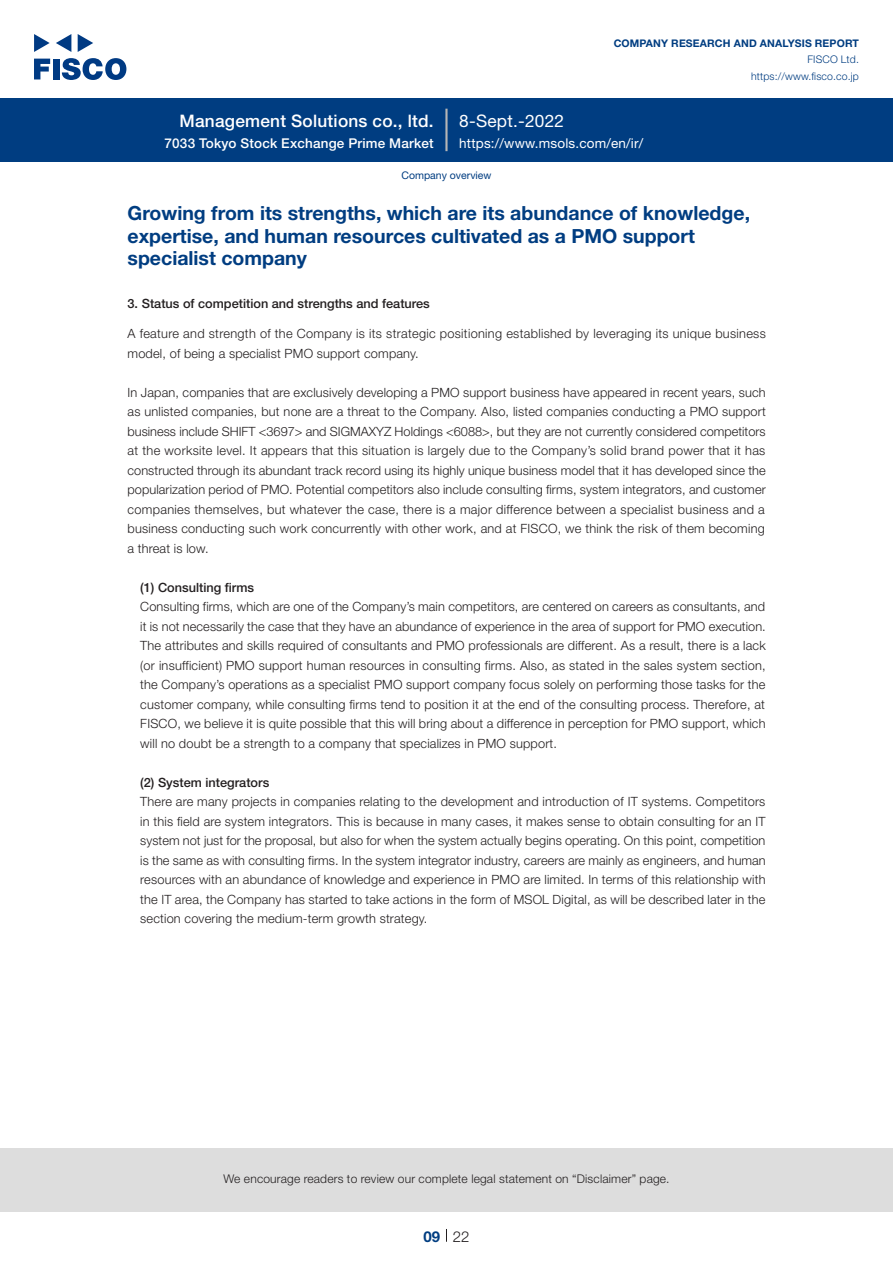
<style>
.page{position:relative;width:893px;height:1263px;background:#fff}
.page>*{position:absolute;margin:0;border:0;box-sizing:border-box;transform-origin:0 0}
.t1{font:700 19.5px/22.5px "Helvetica Neue LT Std";color:#003d81}
.t2{font:500 17.25px "Helvetica Neue LT Std";letter-spacing:.015em;color:#fff}
.t3{font:17.25px "Helvetica Neue LT Std";letter-spacing:.015em;color:#fff}
.t4{font:300 15px "Helvetica Neue LT Std";color:#231f20}
.t5{font:700 15px "Helvetica Neue LT Std";color:#003d81}
.t6{font:500 13.5px "Helvetica Neue LT Std";letter-spacing:.015em;color:#fff}
.t7{font:13.5px "Helvetica Neue LT Std";letter-spacing:.015em;color:#fff}
.t8{font:300 12.75px/19.5px "Helvetica Neue LT Std";letter-spacing:.015em;color:#231f20;text-align:justify}
.t9{font:500 12.75px "Helvetica Neue LT Std";color:#231f20}
.t10{font:300 12px "Helvetica Neue LT Std";letter-spacing:.015em;color:#231f20}
.t11{font:700 10.5px "Helvetica Neue LT Std";letter-spacing:.015em;color:#003d81}
.t12{font:300 10.5px/16.5px "Helvetica Neue LT Std";letter-spacing:.015em;color:#003d81;text-align:right}
.t13{font:10.5px "Helvetica Neue LT Std";color:#003d81}
</style>
<div class="page">
<div style="left:0;top:1148px;width:893px;height:64px;background:#ddd"></div>
<svg style="left:34px;top:59px;width:16px;height:20px"></svg>
<div style="left:53px;top:59px;width:6px;height:20px;background:#003a83"></div>
<svg style="left:62px;top:58px;width:64px;height:22px"></svg>
<svg style="left:34px;top:34px;width:16px;height:18px"></svg>
<svg style="left:78px;top:34px;width:15px;height:18px"></svg>
<svg style="left:56px;top:34px;width:15px;height:18px"></svg>
<div style="left:0;top:98px;width:893px;height:64px;background:#003d81"></div>
<hr style="left:445px;top:109px;width:3px;height:42px;background:#b5b5b6">
<svg style="left:446px;top:1229px;width:1px;height:13px"></svg>
<h2 class="t2" style="left:180px;top:110px;width:256px">Management Solutions co., ltd.</h2>
<p class="t6" style="left:165px;top:135px;width:271px">7033 Tokyo Stock Exchange Prime Market</p>
<h2 class="t3" style="left:459px;top:110px;width:106px">8-Sept.-2022</h2>
<p class="t11" style="left:614px;top:37px;width:247px">COMPANY RESEARCH AND ANALYSIS REPORT</p>
<p class="t12" style="left:751px;top:51px;width:109px">FISCO Ltd. https://www.fisco.co j p.</p>
<p class="t7" style="left:459px;top:135px;width:186px">https://www.msols.com/ e n /i r/</p>
<p class="t13" style="left:401px;top:169px;width:92px">Company overview</p>
<h1 class="t1" style="left:128px;top:202px;width:624px">Growing from its strengths, which are its abundance of knowledge, expertise, and human resources cultivated as a PMO support specialist company</h1>
<p class="t9" style="left:128px;top:296px;width:304px">3. Status of competition and strengths and features</p>
<p class="t8" style="left:128px;top:324px;width:640px">A feature and strength of the Company is its strategic positioning established by leveraging its unique business model, of being a specialist PMO support company.</p>
<p class="t8" style="left:128px;top:382px;width:640px">In Japan, companies that are exclusively developing a PMO support business have appeared in recent years, such as unlisted companies, but none are a threat to the Company. Also, listed companies conducting a PMO support business include SHIFT &lt;3697&gt; and SIGMAXYZ Holdings &lt;6088&gt;, but they are not currently considered competitors at the worksite level It. appears that this situation is largely due to the Company s’ solid brand power that it has constructed through its abundant track record using its highly unique business model that it has developed since the popularization period of PMO. Potential competitors also include consulting firms, system integrators, and customer companies themselves, but whatever the case, there is a major difference between a specialist business and a business conducting such work concurrently with other work, and at FISCO, we think the risk of them becoming a threat is low.</p>
<p class="t9" style="left:140px;top:580px;width:115px">1( ) Consulting firms</p>
<p class="t8" style="left:140px;top:597px;width:627px">Consulting firms, which are one of the Company s’ main competitors, are centered on careers as consultants, and<br>isit not necessarily the case that they have an abundance of experience in the area of support for PMO execution.<br>The attributes and skills required of consultants and PMO professionals are different. As a result, there is a lack (or insufficient) PMO support human resources in consulting firms. Also, as stated in the sales system section, the Company s’ operations as a specialist PMO support company focus solely on performing those tasks for the customer company, while consulting firms tend to position it at the end of the consulting process. Therefore, at FISCO, we believe isit quite possible that this will bring about a difference in perception for PMO support, which will no doubt be a strength to a company that specializes in PMO support.</p>
<p class="t9" style="left:140px;top:775px;width:130px">2( ) System integrators</p>
<p class="t8" style="left:140px;top:792px;width:627px">There are many projects in companies relating to the development and introduction of IT systems. Competitors in this field are system integrators. This is because in many cases it, makes sense to obtain consulting for an IT system not just for the proposal, but also for when the system actually begins operating. On this point, competition is the same as with consulting firms In. the system integrator industry, careers are mainly as engineers, and human resources with an abundance of knowledge and experience in PMO are limited In. terms of this relationship with the IT area, the Company has started to take actions in the form of MSOL Digital, as will be described later in the section covering the medium-term growth strategy.</p>
<p class="t10" style="left:223px;top:1171px;width:448px">We encourage readers to review our complete legal statement on “Disclaimer” page.</p>
<p class="t5" style="left:423px;top:1227px;width:18px">09</p>
<p class="t4" style="left:453px;top:1227px;width:18px">22</p>
</div>
